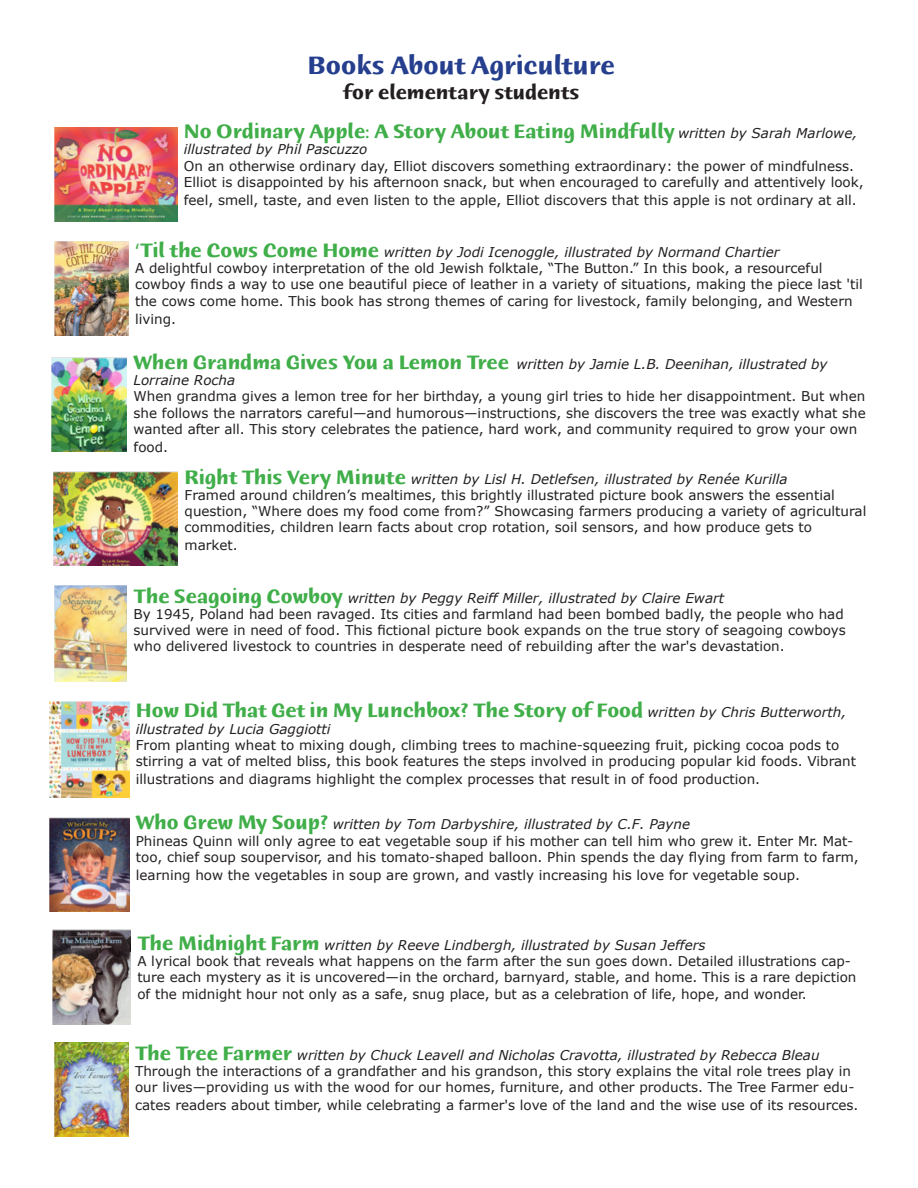
<style>
.page{position:relative;width:918px;height:1188px;background:#fff}
.page>*{position:absolute;margin:0;border:0;box-sizing:border-box;transform-origin:0 0}
.t1{font:700 27px "Humana Sans ITC Pro";color:#253f8e}
.t2{font:700 21px "Humana Sans ITC Pro";color:#40ae49}
.t3{font:700 21px "Humana Sans ITC Pro";color:#231f20}
.t4{font:13.5px/16.2px "Verdana";color:#231f20}
.t5{font:italic 13.5px "Verdana";color:#231f20}
.s1{font-family:"Verdana";font-weight:400;font-style:italic;font-size:13.5px;color:#231f20}
.s2{font-family:"Humana Sans ITC Pro";font-weight:700;font-style:normal;font-size:21px;color:#40ae49}
</style>
<div class="page">
<img style="left:54px;top:127px;width:123px;height:95px">
<img style="left:55px;top:242px;width:73px;height:94px">
<img style="left:52px;top:357px;width:75px;height:95px">
<img style="left:53px;top:471px;width:125px;height:95px">
<img style="left:55px;top:586px;width:72px;height:96px">
<img style="left:50px;top:701px;width:79px;height:96px">
<img style="left:50px;top:817px;width:79px;height:95px">
<img style="left:53px;top:930px;width:78px;height:94px">
<img style="left:55px;top:1042px;width:73px;height:95px">
<p class="t1" style="left:308px;top:49px;width:309px">Books About Agriculture</p>
<p class="t3" style="left:343px;top:80px;width:238px">for elementary students</p>
<p class="t2" style="left:184px;top:118px;width:675px">No Ordinary Apple: A Story About Eating Mindfully <span class="s1">written by Sarah Marlowe,</span></p>
<p class="t5" style="left:184px;top:141px;width:185px">illustrated by Phil Pascuzzo</p>
<p class="t4" style="left:184px;top:158px;width:681px">On an otherwise ordinary day, Elliot discovers something extraordinary: the power of mindfulness.<br>Elliot is disappointed by his afternoon snack, but when encouraged to carefully and attentively look,</p>
<p class="t4" style="left:184px;top:192px;width:674px">feel, smell, taste, and even listen to the apple, Elliot discovers that this apple is not ordinary at all.</p>
<p class="t5" style="left:135px;top:243px;width:646px"><span class="s2">‘Til the Cows Come Home</span> written by Jodi Icenoggle, illustrated by Normand Chartier</p>
<p class="t4" style="left:135px;top:260px;width:729px">A delightful cowboy interpretation of the old Jewish folktale, “The Button.” In this book, a resourceful cowboy finds a way to use one beautiful piece of leather in a variety of situations, making the piece last 'til the cows come home. This book has strong themes of caring for livestock, family belonging, and Western</p>
<p class="t4" style="left:135px;top:311px;width:42px">living.</p>
<p class="t5" style="left:134px;top:355px;width:696px"><span class="s2">When Grandma Gives You a Lemon Tree</span> written by Jamie L.B. Deenihan, illustrated by</p>
<p class="t5" style="left:134px;top:372px;width:103px">Lorraine Rocha</p>
<p class="t4" style="left:134px;top:389px;width:734px;text-align:justify">When grandma gives a lemon tree for her birthday, a young girl tries to hide her disappointment. But when she follows the narrators careful—and humorous—instructions, she discovers the tree was exactly what she wanted after all. This story celebrates the patience, hard work, and community required to grow your own</p>
<p class="t4" style="left:134px;top:439px;width:36px">food.</p>
<p class="t5" style="left:185px;top:470px;width:604px"><span class="s2">Right This Very Minute</span> written by Lisl H. Detlefsen, illustrated by Renée Kurilla</p>
<p class="t4" style="left:185px;top:487px;width:683px">Framed around children’s mealtimes, this brightly illustrated picture book answers the essential question, “Where does my food come from?” Showcasing farmers producing a variety of agricultural commodities, children learn facts about crop rotation, soil sensors, and how produce gets to</p>
<p class="t4" style="left:185px;top:538px;width:55px">market.</p>
<p class="t5" style="left:134px;top:589px;width:592px"><span class="s2">The Seagoing Cowboy</span> written by Peggy Reiff Miller, illustrated by Claire Ewart</p>
<p class="t4" style="left:134px;top:606px;width:714px">By 1945, Poland had been ravaged. Its cities and farmland had been bombed badly, the people who had survived were in need of food. This fictional picture book expands on the true story of seagoing cowboys who delivered livestock to countries in desperate need of rebuilding after the war's devastation.</p>
<p class="t2" style="left:136px;top:698px;width:712px">How Did That Get in My Lunchbox? The Story of Food <span class="s1">written by Chris Butterworth,</span></p>
<p class="t5" style="left:136px;top:720px;width:196px">illustrated by Lucia Gaggiotti</p>
<p class="t4" style="left:136px;top:737px;width:722px">From planting wheat to mixing dough, climbing trees to machine-squeezing fruit, picking cocoa pods to stirring a vat of melted bliss, this book features the steps involved in producing popular kid foods. Vibrant</p>
<p class="t4" style="left:136px;top:771px;width:626px">illustrations and diagrams highlight the complex processes that result in of food production.</p>
<p class="t5" style="left:136px;top:816px;width:556px"><span class="s2">Who Grew My Soup?</span> written by Tom Darbyshire, illustrated by C.F. Payne</p>
<p class="t4" style="left:136px;top:833px;width:724px">Phineas Quinn will only agree to eat vegetable soup if his mother can tell him who grew it. Enter Mr. Mat&shy;too, chief soup soupervisor, and his tomato-shaped balloon. Phin spends the day flying from farm to farm,</p>
<p class="t4" style="left:136px;top:867px;width:666px">learning how the vegetables in soup are grown, and vastly increasing his love for vegetable soup.</p>
<p class="t5" style="left:137px;top:937px;width:570px"><span class="s2">The Midnight Farm</span> written by Reeve Lindbergh, illustrated by Susan Jeffers</p>
<p class="t4" style="left:137px;top:953px;width:721px">A lyrical book that reveals what happens on the farm after the sun goes down. Detailed illustrations cap&shy;ture each mystery as it is uncovered—in the orchard, barnyard, stable, and home. This is a rare depiction of the midnight hour not only as a safe, snug place, but as a celebration of life, hope, and wonder.</p>
<p class="t5" style="left:135px;top:1046px;width:686px"><span class="s2">The Tree Farmer</span> written by Chuck Leavell and Nicholas Cravotta, illustrated by Rebecca Bleau</p>
<p class="t4" style="left:135px;top:1063px;width:721px">Through the interactions of a grandfather and his grandson, this story explains the vital role trees play in our lives—providing us with the wood for our homes, furniture, and other products. The Tree Farmer edu-</p>
<p class="t4" style="left:135px;top:1097px;width:725px">cates readers about timber, while celebrating a farmer's love of the land and the wise use of its resources.</p>
</div>
